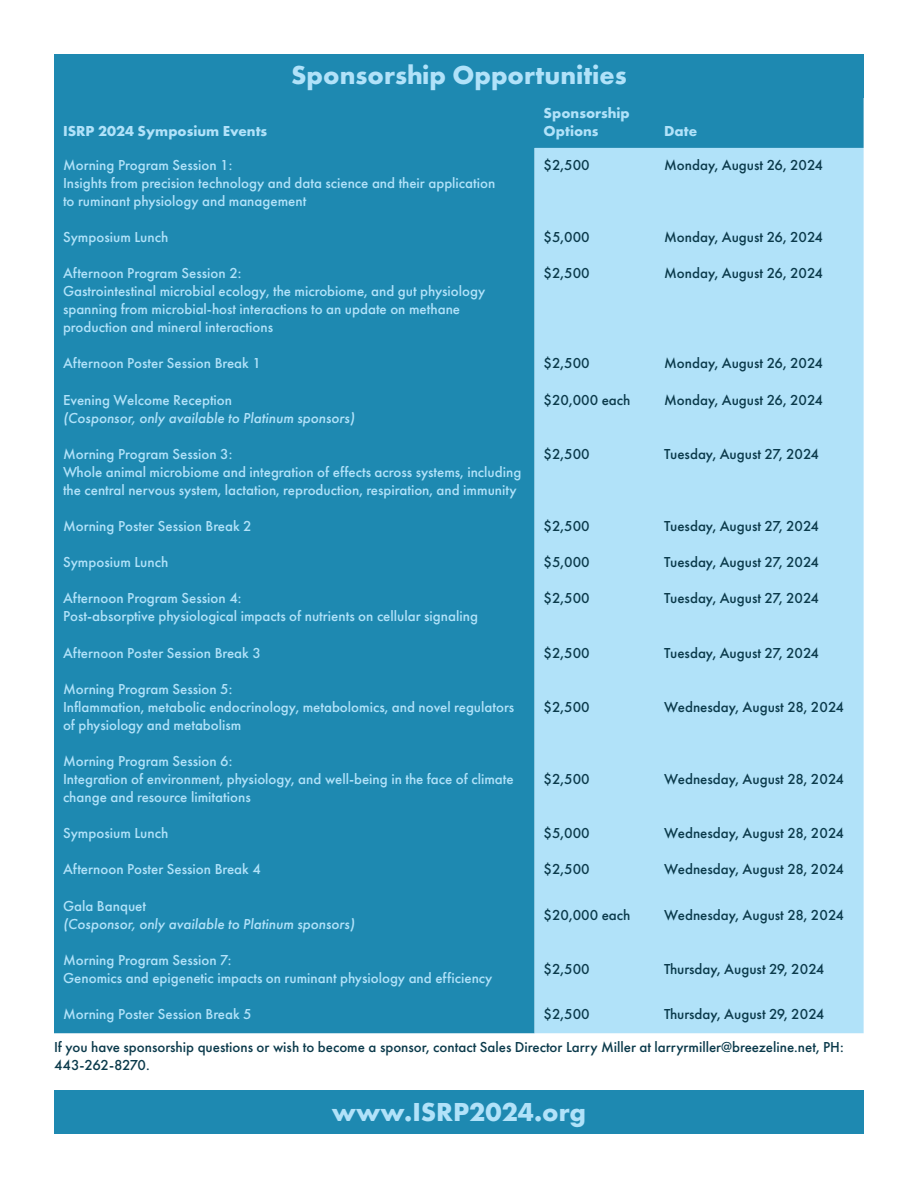
<style>
.page{position:relative;width:918px;height:1188px;background:#fff}
.page>*{position:absolute;margin:0;border:0;box-sizing:border-box;transform-origin:0 0}
.t1{font:700 27px "Futura PT";color:#b1e2f9}
.t2{font:500 15px/18px "Futura PT";color:#b1e2f9}
.t3{font:500 15px/18px "Futura PT";color:#0b3a4b}
.t4{font:italic 500 15px "Futura PT";color:#b1e2f9}
.t5{font:700 15px/18px "Futura PT";color:#b1e2f9}
</style>
<div class="page">
<div style="left:54px;top:98px;width:810px;height:935px;background:#1e89b1"></div>
<div style="left:535px;top:148px;width:329px;height:885px;background:#b1e2f9"></div>
<div style="left:54px;top:1091px;width:810px;height:43px;background:#1e89b1"></div>
<div style="left:54px;top:54px;width:810px;height:44px;background:#1e89b1"></div>
<p class="t5" style="left:63px;top:122px;width:206px">ISRP 2024 Symposium Events</p>
<h1 class="t1" style="left:291px;top:57px;width:337px">Sponsorship Opportunities</h1>
<p class="t5" style="left:544px;top:104px;width:88px">Sponsorship<br>Options</p>
<p class="t5" style="left:664px;top:122px;width:35px">Date</p>
<p class="t2" style="left:63px;top:156px;width:434px">Morning Program Session 1:<br>Insights from precision technology and data science and their application to ruminant physiology and management</p>
<p class="t3" style="left:544px;top:156px;width:48px">$2,500</p>
<p class="t3" style="left:664px;top:156px;width:160px">Monday, August 26, 2024</p>
<p class="t2" style="left:63px;top:228px;width:107px">Symposium Lunch</p>
<p class="t3" style="left:544px;top:228px;width:48px">$5,000</p>
<p class="t3" style="left:664px;top:228px;width:160px">Monday, August 26, 2024</p>
<p class="t2" style="left:63px;top:264px;width:424px">Afternoon Program Session 2:<br>Gastrointestinal microbial ecology, the microbiome, and gut physiology spanning from microbial-host interactions to an update on methane production and mineral interactions</p>
<p class="t3" style="left:544px;top:264px;width:48px">$2,500</p>
<p class="t3" style="left:664px;top:264px;width:160px">Monday, August 26, 2024</p>
<p class="t2" style="left:63px;top:354px;width:199px">Afternoon Poster Session Break 1</p>
<p class="t3" style="left:544px;top:354px;width:48px">$2,500</p>
<p class="t3" style="left:664px;top:354px;width:160px">Monday, August 26, 2024</p>
<p class="t2" style="left:63px;top:391px;width:171px">Evening Welcome Reception</p>
<p class="t4" style="left:63px;top:408px;width:293px">(Cosponsor, only available to Platinum sponsors)</p>
<p class="t3" style="left:544px;top:391px;width:88px">$20,000 each</p>
<p class="t3" style="left:664px;top:391px;width:160px">Monday, August 26, 2024</p>
<p class="t2" style="left:63px;top:445px;width:460px">Morning Program Session 3:<br>Whole animal microbiome and integration of effects across systems, including the central nervous system, lactation, reproduction, respiration, and immunity</p>
<p class="t3" style="left:544px;top:445px;width:48px">$2,500</p>
<p class="t3" style="left:664px;top:445px;width:156px">Tuesday, August 27, 2024</p>
<p class="t2" style="left:63px;top:517px;width:190px">Morning Poster Session Break 2</p>
<p class="t3" style="left:544px;top:517px;width:48px">$2,500</p>
<p class="t3" style="left:664px;top:517px;width:156px">Tuesday, August 27, 2024</p>
<p class="t2" style="left:63px;top:553px;width:107px">Symposium Lunch</p>
<p class="t3" style="left:544px;top:553px;width:48px">$5,000</p>
<p class="t3" style="left:664px;top:553px;width:156px">Tuesday, August 27, 2024</p>
<p class="t2" style="left:63px;top:589px;width:417px">Afternoon Program Session 4:<br>Post-absorptive physiological impacts of nutrients on cellular signaling</p>
<p class="t3" style="left:544px;top:589px;width:48px">$2,500</p>
<p class="t3" style="left:664px;top:589px;width:156px">Tuesday, August 27, 2024</p>
<p class="t2" style="left:63px;top:644px;width:199px">Afternoon Poster Session Break 3</p>
<p class="t3" style="left:544px;top:644px;width:48px">$2,500</p>
<p class="t3" style="left:664px;top:644px;width:156px">Tuesday, August 27, 2024</p>
<p class="t2" style="left:63px;top:680px;width:453px">Morning Program Session 5:<br>Inflammation, metabolic endocrinology, metabolomics, and novel regulators of physiology and metabolism</p>
<p class="t3" style="left:544px;top:698px;width:48px">$2,500</p>
<p class="t3" style="left:664px;top:698px;width:181px">Wednesday, August 28, 2024</p>
<p class="t2" style="left:63px;top:752px;width:452px">Morning Program Session 6:<br>Integration of environment, physiology, and well-being in the face of climate change and resource limitations</p>
<p class="t3" style="left:544px;top:770px;width:48px">$2,500</p>
<p class="t3" style="left:664px;top:770px;width:181px">Wednesday, August 28, 2024</p>
<p class="t2" style="left:63px;top:824px;width:107px">Symposium Lunch</p>
<p class="t3" style="left:544px;top:824px;width:48px">$5,000</p>
<p class="t3" style="left:664px;top:824px;width:181px">Wednesday, August 28, 2024</p>
<p class="t2" style="left:63px;top:860px;width:199px">Afternoon Poster Session Break 4</p>
<p class="t3" style="left:544px;top:860px;width:48px">$2,500</p>
<p class="t3" style="left:664px;top:860px;width:181px">Wednesday, August 28, 2024</p>
<p class="t2" style="left:63px;top:897px;width:85px">Gala Banquet</p>
<p class="t4" style="left:63px;top:914px;width:293px">(Cosponsor, only available to Platinum sponsors)</p>
<p class="t3" style="left:544px;top:906px;width:88px">$20,000 each</p>
<p class="t3" style="left:664px;top:906px;width:181px">Wednesday, August 28, 2024</p>
<p class="t2" style="left:63px;top:951px;width:431px">Morning Program Session 7:<br>Genomics and epigenetic impacts on ruminant physiology and efficiency</p>
<p class="t3" style="left:544px;top:960px;width:48px">$2,500</p>
<p class="t3" style="left:664px;top:960px;width:162px">Thursday, August 29, 2024</p>
<p class="t2" style="left:63px;top:1005px;width:190px">Morning Poster Session Break 5</p>
<p class="t3" style="left:544px;top:1005px;width:48px">$2,500</p>
<p class="t3" style="left:664px;top:1005px;width:162px">Thursday, August 29, 2024</p>
<p class="t3" style="left:54px;top:1038px;width:791px">If you have sponsorship questions or wish to become a sponsor, contact Sales Director Larry Miller at larryrmiller@breezeline.net, PH:<br>443-262-8270.</p>
<h1 class="t1" style="left:332px;top:1094px;width:256px">www.ISRP2024.org</h1>
</div>
